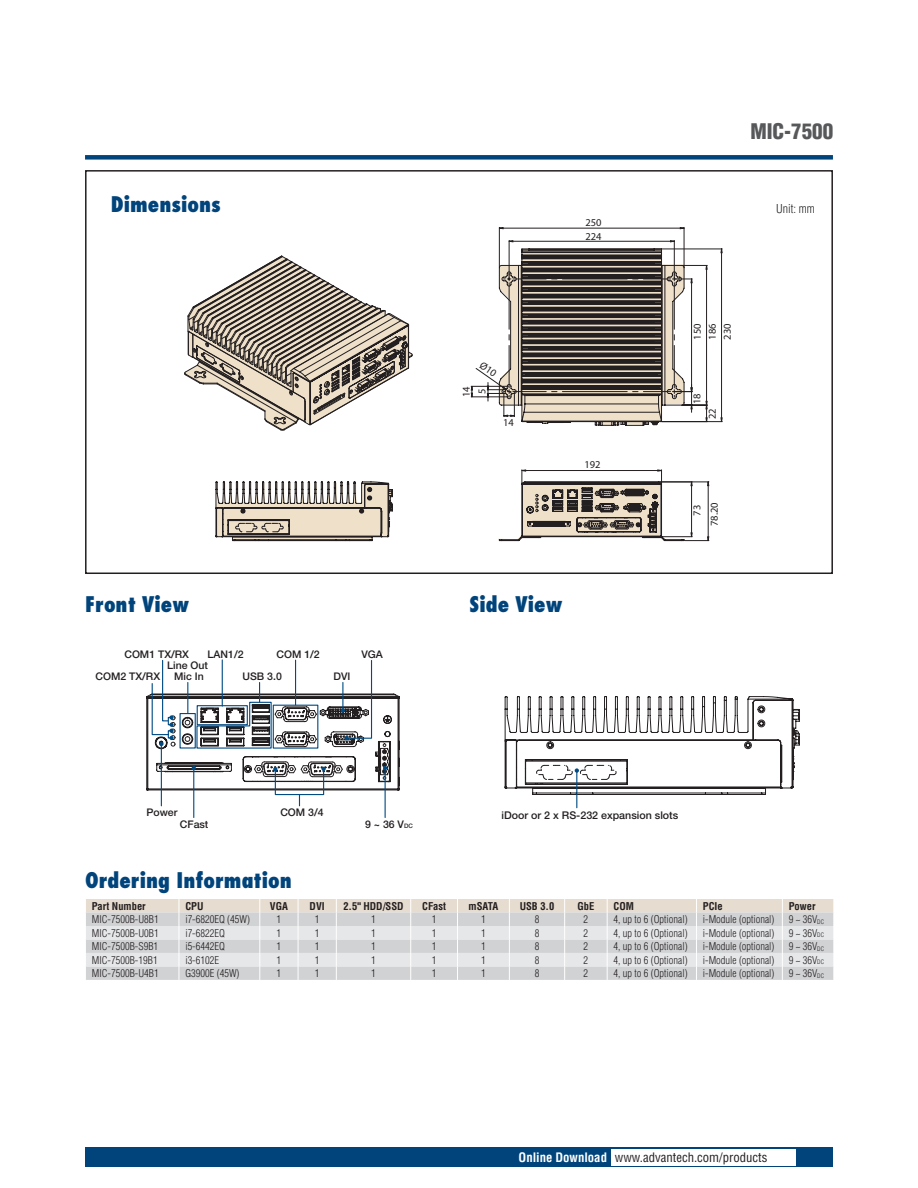
<style>
.page{position:relative;width:918px;height:1188px;background:#fff}
.page>*{position:absolute;margin:0;border:0;box-sizing:border-box;transform-origin:0 0}
.t1{font:800 condensed 21px "Futura";color:#00447b}
.t2{font:900 condensed 21px "Helvetica";color:#57585a}
.t3{font:condensed 12.75px "Helvetica";color:#231f20}
.t4{font:300 condensed 12px "Helvetica";color:#231f20}
.t5{font:500 10.65px "Helvetica Neue";color:#231f20}
.t6{font:300 condensed 10.5px "Helvetica";color:#231f20}
.t7{font:500 10.5px/10.5px "Helvetica Neue";color:#231f20;text-align:center}
.t8{font:700 condensed 10.5px "Helvetica";color:#231f20}
.t9{font:10.5px/15px "Myriad Pro";color:#231f20}
.s1{font-size:6.15px}
.s2{font-weight:700;color:#fff}
</style>
<div class="page">
<div style="left:85px;top:155px;width:748px;height:5px;background:#00447b"></div>
<div style="left:85px;top:1147px;width:748px;height:20px;background:#00447b"></div>
<div style="left:611px;top:1149px;width:184px;height:16px;background:#fff"></div>
<svg style="left:86px;top:899px;width:748px;height:81px;background:#dcdbdb"></svg>
<hr style="left:193px;top:768px;width:1px;height:50px;background:#004b84">
<hr style="left:385px;top:768px;width:1px;height:50px;background:#004b84">
<svg style="left:146px;top:659px;width:254px;height:147px"></svg>
<hr style="left:576px;top:770px;width:1px;height:38px;background:#004b84">
<svg style="left:504px;top:696px;width:296px;height:99px"></svg>
<div style="left:85px;top:170px;width:748px;height:404px;border:2px solid #231f20"></div>
<hr style="left:499px;top:227px;width:1px;height:40px;background:#231f20">
<hr style="left:684px;top:227px;width:1px;height:40px;background:#231f20">
<svg style="left:499px;top:227px;width:186px;height:3px"></svg>
<svg style="left:498px;top:469px;width:212px;height:72px"></svg>
<svg style="left:215px;top:481px;width:178px;height:60px"></svg>
<svg style="left:184px;top:255px;width:229px;height:176px"></svg>
<svg style="left:470px;top:240px;width:253px;height:186px"></svg>
<h1 class="t2" style="left:750px;top:118px;width:84px">MIC-7500</h1>
<h1 class="t1" style="left:111px;top:191px;width:111px">Dimensions</h1>
<p class="t4" style="left:776px;top:201px;width:40px">Unit: mm</p>
<p class="t9" style="left:585px;top:215px;width:18px">250</p>
<p class="t9" style="left:585px;top:228px;width:18px">224</p>
<p class="t9" style="left:458px;top:397px;width:12px;line-height:15.8px;text-align:center;rotate:-90deg">14<br>5</p>
<p class="t9" style="left:503px;top:415px;width:12px">14</p>
<p class="t9" style="left:584px;top:456px;width:18px">192</p>
<h1 class="t1" style="left:85px;top:591px;width:106px">Front View</h1>
<h1 class="t1" style="left:470px;top:591px;width:94px">Side View</h1>
<p class="t7" style="left:361px;top:649px;width:23px">VGA</p>
<p class="t7" style="left:243px;top:671px;width:41px">USB 3.0</p>
<p class="t7" style="left:208px;top:649px;width:38px">LAN1/2</p>
<p class="t7" style="left:276px;top:649px;width:45px">COM 1/2</p>
<p class="t7" style="left:124px;top:649px;width:66px">COM1 TX/RX</p>
<p class="t7" style="left:167px;top:660px;width:42px">Line Out<br>Mic In</p>
<p class="t7" style="left:96px;top:671px;width:66px">COM2 TX/RX</p>
<p class="t7" style="left:333px;top:671px;width:18px">DVI</p>
<p class="t9" style="left:690px;top:340px;width:18px;rotate:-90deg">150<br>186</p>
<p class="t9" style="left:720px;top:340px;width:18px;rotate:-90deg">230</p>
<p class="t9" style="left:689px;top:404px;width:12px;rotate:-90deg">18</p>
<p class="t9" style="left:705px;top:419px;width:12px;rotate:-90deg">22</p>
<p class="t9" style="left:688px;top:526px;width:25px;line-height:17.5px;text-align:right;rotate:-90deg">73<br>78.20</p>
<p class="t7" style="left:146px;top:807px;width:32px">Power</p>
<p class="t7" style="left:180px;top:818px;width:30px">CFast</p>
<p class="t7" style="left:280px;top:807px;width:45px">COM 3/4</p>
<p class="t7" style="left:365px;top:818px;width:49px">9 ~ 36 V<span class="s1">DC</span></p>
<p class="t5" style="left:502px;top:809px;width:178px">iDoor or 2 x RS-232 expansion slots</p>
<h1 class="t1" style="left:85px;top:867px;width:208px">Ordering Information</h1>
<p class="t8" style="left:92px;top:900px;width:55px">Part Number</p>
<p class="t8" style="left:185px;top:900px;width:20px">CPU</p>
<p class="t8" style="left:270px;top:900px;width:20px">VGA</p>
<p class="t8" style="left:310px;top:900px;width:17px">DVI</p>
<p class="t8" style="left:343px;top:900px;width:62px">2.5" HDD/SSD</p>
<p class="t8" style="left:422px;top:900px;width:25px">CFast</p>
<p class="t8" style="left:469px;top:900px;width:31px">mSATA</p>
<p class="t8" style="left:520px;top:900px;width:36px">USB 3.0</p>
<p class="t8" style="left:577px;top:900px;width:18px">GbE</p>
<p class="t8" style="left:614px;top:900px;width:22px">COM</p>
<p class="t8" style="left:703px;top:900px;width:21px">PCIe</p>
<p class="t8" style="left:789px;top:900px;width:28px">Power</p>
<p class="t6" style="left:92px;top:913px;width:69px">MIC-7500B-U8B1</p>
<p class="t6" style="left:185px;top:913px;width:66px">i7-6820EQ (45W)</p>
<p class="t6" style="left:277px;top:913px;width:6px">1</p>
<p class="t6" style="left:315px;top:913px;width:6px">1</p>
<p class="t6" style="left:371px;top:913px;width:6px">1</p>
<p class="t6" style="left:432px;top:913px;width:6px">1</p>
<p class="t6" style="left:481px;top:913px;width:6px">1</p>
<p class="t6" style="left:535px;top:913px;width:6px">8</p>
<p class="t6" style="left:584px;top:913px;width:6px">2</p>
<p class="t6" style="left:614px;top:913px;width:76px">4, up to 6 (Optional)</p>
<p class="t6" style="left:703px;top:913px;width:73px">i-Module (optional)</p>
<p class="t6" style="left:789px;top:913px;width:37px">9 ~ 36V<span class="s1">DC</span></p>
<p class="t6" style="left:92px;top:927px;width:69px">MIC-7500B-U0B1</p>
<p class="t6" style="left:185px;top:927px;width:41px">i7-6822EQ</p>
<p class="t6" style="left:277px;top:927px;width:6px">1</p>
<p class="t6" style="left:315px;top:927px;width:6px">1</p>
<p class="t6" style="left:371px;top:927px;width:6px">1</p>
<p class="t6" style="left:432px;top:927px;width:6px">1</p>
<p class="t6" style="left:481px;top:927px;width:6px">1</p>
<p class="t6" style="left:535px;top:927px;width:6px">8</p>
<p class="t6" style="left:584px;top:927px;width:6px">2</p>
<p class="t6" style="left:614px;top:927px;width:76px">4, up to 6 (Optional)</p>
<p class="t6" style="left:703px;top:927px;width:73px">i-Module (optional)</p>
<p class="t6" style="left:789px;top:927px;width:37px">9 ~ 36V<span class="s1">DC</span></p>
<p class="t6" style="left:92px;top:940px;width:68px">MIC-7500B-S9B1</p>
<p class="t6" style="left:185px;top:940px;width:41px">i5-6442EQ</p>
<p class="t6" style="left:277px;top:940px;width:6px">1</p>
<p class="t6" style="left:315px;top:940px;width:6px">1</p>
<p class="t6" style="left:371px;top:940px;width:6px">1</p>
<p class="t6" style="left:432px;top:940px;width:6px">1</p>
<p class="t6" style="left:481px;top:940px;width:6px">1</p>
<p class="t6" style="left:535px;top:940px;width:6px">8</p>
<p class="t6" style="left:584px;top:940px;width:6px">2</p>
<p class="t6" style="left:614px;top:940px;width:76px">4, up to 6 (Optional)</p>
<p class="t6" style="left:703px;top:940px;width:73px">i-Module (optional)</p>
<p class="t6" style="left:789px;top:940px;width:37px">9 ~ 36V<span class="s1">DC</span></p>
<p class="t6" style="left:92px;top:954px;width:67px">MIC-7500B-19B1</p>
<p class="t6" style="left:185px;top:954px;width:35px">i3-6102E</p>
<p class="t6" style="left:277px;top:954px;width:6px">1</p>
<p class="t6" style="left:315px;top:954px;width:6px">1</p>
<p class="t6" style="left:371px;top:954px;width:6px">1</p>
<p class="t6" style="left:432px;top:954px;width:6px">1</p>
<p class="t6" style="left:481px;top:954px;width:6px">1</p>
<p class="t6" style="left:535px;top:954px;width:6px">8</p>
<p class="t6" style="left:584px;top:954px;width:6px">2</p>
<p class="t6" style="left:614px;top:954px;width:76px">4, up to 6 (Optional)</p>
<p class="t6" style="left:703px;top:954px;width:73px">i-Module (optional)</p>
<p class="t6" style="left:789px;top:954px;width:37px">9 ~ 36V<span class="s1">DC</span></p>
<p class="t6" style="left:92px;top:967px;width:69px">MIC-7500B-U4B1</p>
<p class="t6" style="left:185px;top:967px;width:56px">G3900E (45W)</p>
<p class="t6" style="left:277px;top:967px;width:6px">1</p>
<p class="t6" style="left:315px;top:967px;width:6px">1</p>
<p class="t6" style="left:371px;top:967px;width:6px">1</p>
<p class="t6" style="left:432px;top:967px;width:6px">1</p>
<p class="t6" style="left:481px;top:967px;width:6px">1</p>
<p class="t6" style="left:535px;top:967px;width:6px">8</p>
<p class="t6" style="left:584px;top:967px;width:6px">2</p>
<p class="t6" style="left:614px;top:967px;width:76px">4, up to 6 (Optional)</p>
<p class="t6" style="left:703px;top:967px;width:73px">i-Module (optional)</p>
<p class="t6" style="left:789px;top:967px;width:37px">9 ~ 36V<span class="s1">DC</span></p>
<p class="t3" style="left:519px;top:1150px;width:250px"><span class="s2">Online Download</span> www.advantech.com/products</p>
</div>
